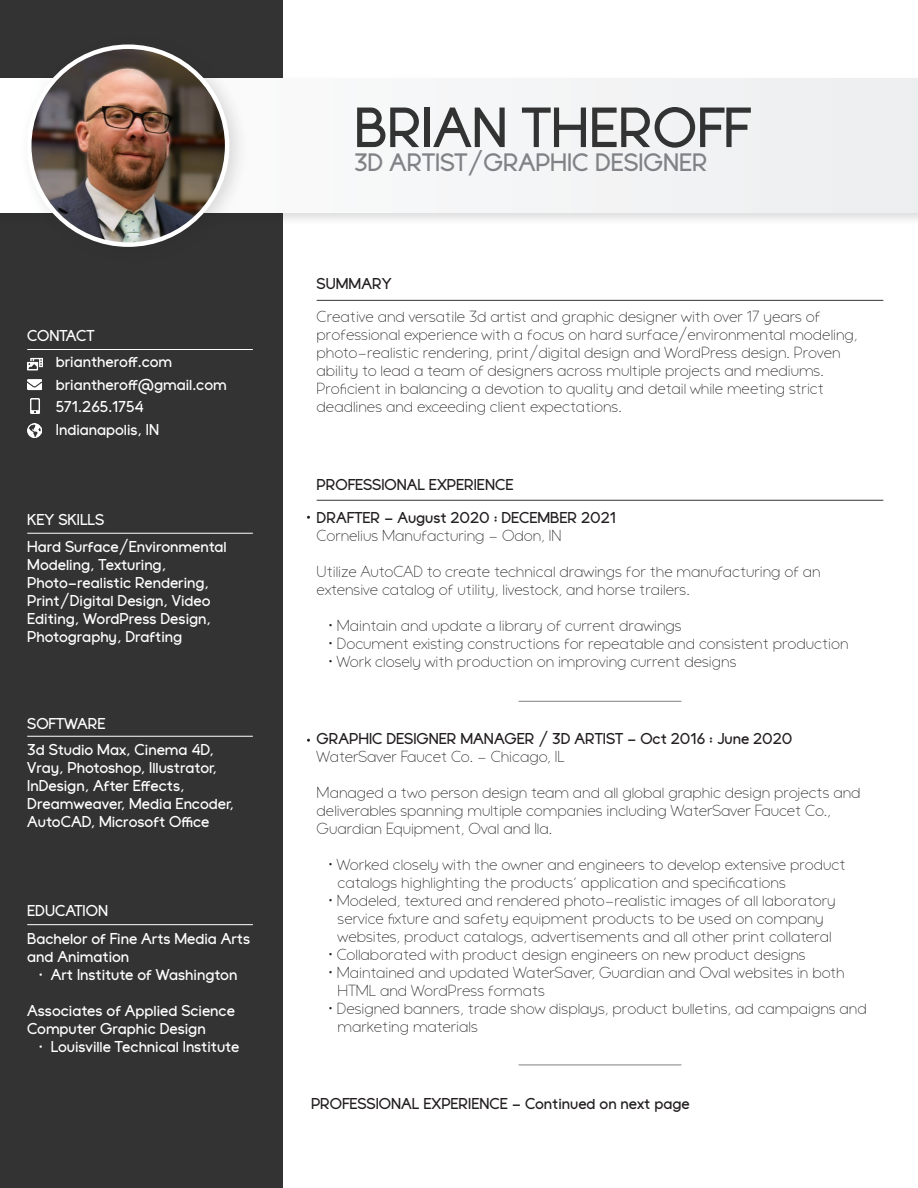
<style>
.page{position:relative;width:918px;height:1188px;background:#fff}
.page>*{position:absolute;margin:0;border:0;box-sizing:border-box;transform-origin:0 0}
.t1{font:600 54px "Galey";color:#323332}
.t2{font:600 24px "Galey";color:#808285}
.t3{font:200 15px/18px "Galey Rounded";color:#231f20}
.t4{font:600 15px/18px "Galey";color:#fff}
.t5{font:600 15px "Galey";color:#231f20}
</style>
<div class="page">
<div style="left:0;top:0;width:282px;height:1188px;background:#323332"></div>
<div style="left:0;top:75px;width:918px;height:151px;background:#231f20;opacity:.15"></div>
<div style="left:0;top:79px;width:918px;height:134px;background:#f3f4f5"></div>
<div style="left:18px;top:33px;width:232px;height:232px;background:#231f20;opacity:.15"></div>
<img style="left:29px;top:47px;width:198px;height:198px;border-radius:99px">
<div style="left:27px;top:44px;width:202px;height:203px;border:4px solid #fff;border-radius:50%"></div>
<hr style="left:27px;top:736px;width:226px;height:1px;background:#fff">
<hr style="left:27px;top:533px;width:226px;height:1px;background:#fff">
<hr style="left:27px;top:349px;width:226px;height:1px;background:#fff">
<hr style="left:27px;top:924px;width:226px;height:1px;background:#fff">
<img style="left:28px;top:379px;width:14px;height:12px">
<img style="left:30px;top:399px;width:10px;height:15px">
<img style="left:27px;top:357px;width:15px;height:14px">
<img style="left:28px;top:423px;width:14px;height:14px">
<hr style="left:519px;top:701px;width:162px;height:1px;background:#808285">
<hr style="left:519px;top:1065px;width:162px;height:1px;background:#808285">
<hr style="left:317px;top:300px;width:566px;height:1px;background:#323332">
<hr style="left:317px;top:500px;width:566px;height:1px;background:#323332">
<p class="t4" style="left:56px;top:323px;width:118px;line-height:25.8px;text-indent:-29px">CONTACT briantheroff.com</p>
<p class="t4" style="left:56px;top:373px;width:172px;line-height:22.5px">briantheroff@gmail.com<br>571.265.1754<br>Indianapolis, IN</p>
<p class="t4" style="left:27px;top:506px;width:201px;line-height:27.3px">KEY SKILLS<br>Hard Surface/Environmental</p>
<p class="t4" style="left:27px;top:556px;width:185px">Modeling, Texturing,<br>Photo-realistic Rendering,<br>Print/Digital Design, Video<br>Editing, WordPress Design,<br>Photography, Drafting</p>
<p class="t4" style="left:27px;top:711px;width:188px;line-height:25.8px">SOFTWARE<br>3d Studio Max, Cinema 4D,</p>
<p class="t4" style="left:27px;top:759px;width:208px">Vray, Photoshop, Illustrator,<br>InDesign, After Effects,<br>Dreamweaver, Media Encoder,<br>AutoCAD, Microsoft Office</p>
<p class="t4" style="left:27px;top:898px;width:224px;line-height:27.5px">EDUCATION<br>Bachelor of Fine Arts Media Arts</p>
<p class="t4" style="left:39px;top:948px;width:200px;text-indent:-12px">and Animation<br>∙ Art Institute of Washington</p>
<p class="t4" style="left:27px;top:1002px;width:209px">Associates of Applied Science<br>Computer Graphic Design</p>
<p class="t4" style="left:39px;top:1038px;width:202px">∙ Louisville Technical Institute</p>
<h1 class="t1" style="left:354px;top:94px;width:398px">BRIAN THEROFF</h1>
<h2 class="t2" style="left:354px;top:147px;width:355px">3D ARTIST/GRAPHIC DESIGNER</h2>
<p class="t5" style="left:317px;top:274px;width:76px">SUMMARY</p>
<p class="t3" style="left:317px;top:308px;width:543px">Creative and versatile 3d artist and graphic designer with over 17 years of professional experience with a focus on hard surface/environmental modeling, photo-realistic rendering, print/digital design and WordPress design. Proven ability to lead a team of designers across multiple projects and mediums.<br>Proficient in balancing a devotion to quality and detail while meeting strict deadlines and exceeding client expectations.</p>
<p class="t5" style="left:317px;top:475px;width:198px">PROFESSIONAL EXPERIENCE</p>
<p class="t5" style="left:317px;top:508px;width:301px">DRAFTER - August 2020 : DECEMBER 2021</p>
<p class="t3" style="left:317px;top:527px;width:246px">Cornelius Manufacturing - Odon, IN</p>
<p class="t3" style="left:317px;top:563px;width:506px">Utilize AutoCAD to create technical drawings for the manufacturing of an extensive catalog of utility, livestock, and horse trailers.</p>
<p class="t3" style="left:329px;top:617px;width:355px">• Maintain and update a library of current drawings</p>
<p class="t3" style="left:329px;top:635px;width:522px">• Document existing constructions for repeatable and consistent production</p>
<p class="t3" style="left:329px;top:653px;width:409px">• Work closely with production on improving current designs</p>
<p class="t5" style="left:317px;top:729px;width:477px">GRAPHIC DESIGNER MANAGER / 3D ARTIST - Oct 2016 : June 2020</p>
<p class="t3" style="left:317px;top:748px;width:250px">WaterSaver Faucet Co. - Chicago, IL</p>
<p class="t3" style="left:317px;top:784px;width:545px">Managed a two person design team and all global graphic design projects and deliverables spanning multiple companies including WaterSaver Faucet Co.,<br>Guardian Equipment, Oval and Ila.</p>
<p class="t3" style="left:338px;top:856px;width:510px;text-indent:-9px">• Worked closely with the owner and engineers to develop extensive product catalogs highlighting the products’ application and specifications</p>
<p class="t3" style="left:329px;top:892px;width:509px;text-align:center">• Modeled, textured and rendered photo-realistic images of all laboratory service fixture and safety equipment products to be used on company websites, product catalogs, advertisements and all other print collateral</p>
<p class="t3" style="left:329px;top:946px;width:479px">• Collaborated with product design engineers on new product designs</p>
<p class="t3" style="left:338px;top:964px;width:509px;text-indent:-9px">• Maintained and updated WaterSaver, Guardian and Oval websites in both<br>HTML and WordPress formats</p>
<p class="t3" style="left:338px;top:1000px;width:531px;text-indent:-9px">• Designed banners, trade show displays, product bulletins, ad campaigns and marketing materials</p>
<p class="t5" style="left:311px;top:1095px;width:380px">PROFESSIONAL EXPERIENCE - Continued on next page</p>
</div>
